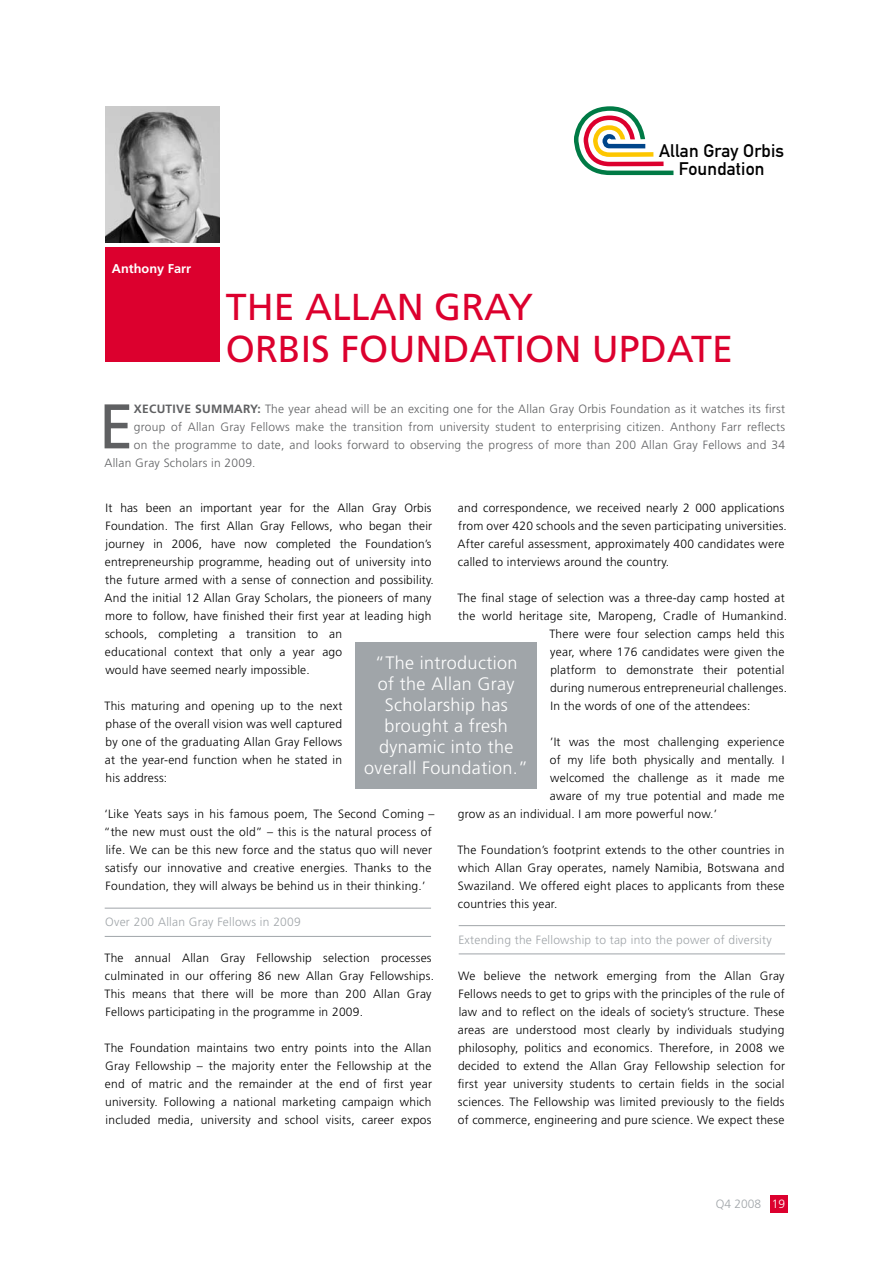
<style>
.page{position:relative;width:893px;height:1263px;background:#fff}
.page>*{position:absolute;margin:0;border:0;box-sizing:border-box;transform-origin:0 0}
.t1{font:63px "Frutiger";color:#5f6062}
.t2{font:37.5px/42px "Frutiger";color:#dc002e}
.t3{font:300 18px/21px "Frutiger";letter-spacing:.02em;color:#fff;text-align:center}
.t4{font:18px/18px "DIN Mittelschrift";letter-spacing:.01em;color:#000;text-align:center}
.t5{font:700 12.75px "Frutiger";color:#fff}
.t6{font:300 12px/18px "Frutiger";letter-spacing:.02em;color:#000}
.t7{font:300 12px "Frutiger";letter-spacing:.02em;color:#5f6062}
.t8{font:300 12px "Frutiger";letter-spacing:.02em;color:#a0a5a9}
.s1{font-weight:700}
.s2{color:#fff}
</style>
<div class="page">
<div style="left:770px;top:1195px;width:17px;height:17px;background:#dc002e"></div>
<div style="left:105px;top:247px;width:115px;height:115px;background:#dc002e"></div>
<img style="left:105px;top:106px;width:114px;height:136px">
<hr style="left:105px;top:936px;width:326px;height:1px;background:#a0a5a9">
<hr style="left:105px;top:908px;width:326px;height:1px;background:#a0a5a9">
<hr style="left:459px;top:953px;width:326px;height:1px;background:#a0a5a9">
<hr style="left:459px;top:925px;width:326px;height:1px;background:#a0a5a9">
<div style="left:356px;top:642px;width:181px;height:147px;background:#a0a5a9"></div>
<svg style="left:574px;top:106px;width:100px;height:70px"></svg>
<p class="t5" style="left:112px;top:261px;width:81px">Anthony Farr</p>
<h3 class="t4" style="left:659px;top:142px;width:127px">Allan Gray Orbis<br>Foundation</h3>
<h2 class="t2" style="left:226px;top:286px;width:309px">THE ALLAN GRAY<br>ORBIS</h2>
<h2 class="t2" style="left:340px;top:328px;width:25px">FOUNDATION</h2>
<h2 class="t2" style="left:592px;top:328px;width:24px">UPDATE</h2>
<p class="t7" style="left:134px;top:402px;width:653px"><span class="s1">XECUTIVE SUMMARY:</span> The year ahead will be an exciting one for the Allan Gray Orbis Foundation as it watches its first</p>
<p class="t7" style="left:134px;top:420px;width:653px">group of Allan Gray Fellows make the transition from university student to enterprising citizen. Anthony Farr reflects</p>
<p class="t7" style="left:134px;top:438px;width:653px">on the programme to date, and looks forward to observing the progress of more than 200 Allan Gray Fellows and 34</p>
<p class="t7" style="left:104px;top:456px;width:153px">Allan Gray Scholars in 2009.</p>
<h1 class="t1" style="left:99px;top:389px;width:26px">E</h1>
<p class="t6" style="left:105px;top:499px;width:331px">It has been an important year for the Allan Gray Orbis Foundation. The first Allan Gray Fellows, who began their journey in 2006, have now completed the Foundation’s entrepreneurship programme, heading out of university into the future armed with a sense of connection and possibility.<br>And the initial 12 Allan Gray Scholars, the pioneers of many more to follow, have finished their first year at leading high schools, completing a transition to an<br>educational context that only a year ago<br>would have seemed nearly impossible.</p>
<p class="t6" style="left:104px;top:697px;width:239px;text-align:justify">This maturing and opening up to the next phase of the overall vision was well captured by one of the graduating Allan Gray Fellows at the year-end function when he stated in his address:</p>
<p class="t6" style="left:104px;top:805px;width:332px">‘Like Yeats says in his famous poem, The Second Coming – “the new must oust the old” – this is the natural process of life. We can be this new force and the status quo will never satisfy our innovative and creative energies. Thanks to the Foundation, they will always be behind us in their thinking.’</p>
<p class="t8" style="left:105px;top:915px;width:197px">Over 200 Allan Gray Fellows in 2009</p>
<p class="t6" style="left:104px;top:949px;width:331px">The annual Allan Gray Fellowship selection processes culminated in our offering 86 new Allan Gray Fellowships.<br>This means that there will be more than 200 Allan Gray Fellows participating in the programme in 2009.</p>
<p class="t6" style="left:104px;top:1039px;width:329px;text-align:justify">The Foundation maintains two entry points into the Allan Gray Fellowship – the majority enter the Fellowship at the end of matric and the remainder at the end of first year university. Following a national marketing campaign which included media, university and school visits, career expos</p>
<p class="t6" style="left:458px;top:499px;width:331px">and correspondence, we received nearly 2 000 applications from over 420 schools and the seven participating universities.<br>After careful assessment, approximately 400 candidates were called to interviews around the country.</p>
<p class="t6" style="left:457px;top:589px;width:329px">The final stage of selection was a three-day camp hosted at</p>
<p class="t6" style="left:458px;top:607px;width:330px">the world heritage site, Maropeng, Cradle of Humankind.</p>
<p class="t6" style="left:549px;top:625px;width:237px">There were four selection camps held this</p>
<p class="t6" style="left:550px;top:643px;width:236px">year, where 176 candidates were given the</p>
<p class="t6" style="left:550px;top:661px;width:235px">platform to demonstrate their potential</p>
<p class="t6" style="left:550px;top:679px;width:238px">during numerous entrepreneurial challenges.</p>
<p class="t6" style="left:550px;top:697px;width:201px">In the words of one of the attendees:</p>
<p class="t6" style="left:550px;top:733px;width:236px">’It was the most challenging experience</p>
<p class="t6" style="left:550px;top:751px;width:236px">of my life both physically and mentally. I</p>
<p class="t6" style="left:550px;top:769px;width:236px">welcomed the challenge as it made me</p>
<p class="t6" style="left:550px;top:787px;width:236px">aware of my true potential and made me</p>
<p class="t6" style="left:458px;top:805px;width:261px">grow as an individual. I am more powerful now.’</p>
<p class="t6" style="left:457px;top:841px;width:329px;text-align:justify">The Foundation’s footprint extends to the other countries in which Allan Gray operates, namely Namibia, Botswana and Swaziland. We offered eight places to applicants from these countries this year.</p>
<p class="t8" style="left:458px;top:933px;width:315px">Extending the Fellowship to tap into the power of diversity</p>
<p class="t6" style="left:458px;top:967px;width:329px;text-align:justify">We believe the network emerging from the Allan Gray Fellows needs to get to grips with the principles of the rule of law and to reflect on the ideals of society’s structure. These areas are understood most clearly by individuals studying philosophy, politics and economics. Therefore, in 2008 we decided to extend the Allan Gray Fellowship selection for first year university students to certain fields in the social sciences. The Fellowship was limited previously to the fields of commerce, engineering and pure science. We expect these</p>
<h3 class="t3" style="left:364px;top:653px;width:165px">“The introduction<br>of the Allan Gray<br>Scholarship has brought a fresh dynamic into the overall Foundation.”</h3>
<p class="t8" style="left:716px;top:1197px;width:71px">Q4 2008 <span class="s2">19</span></p>
</div>
